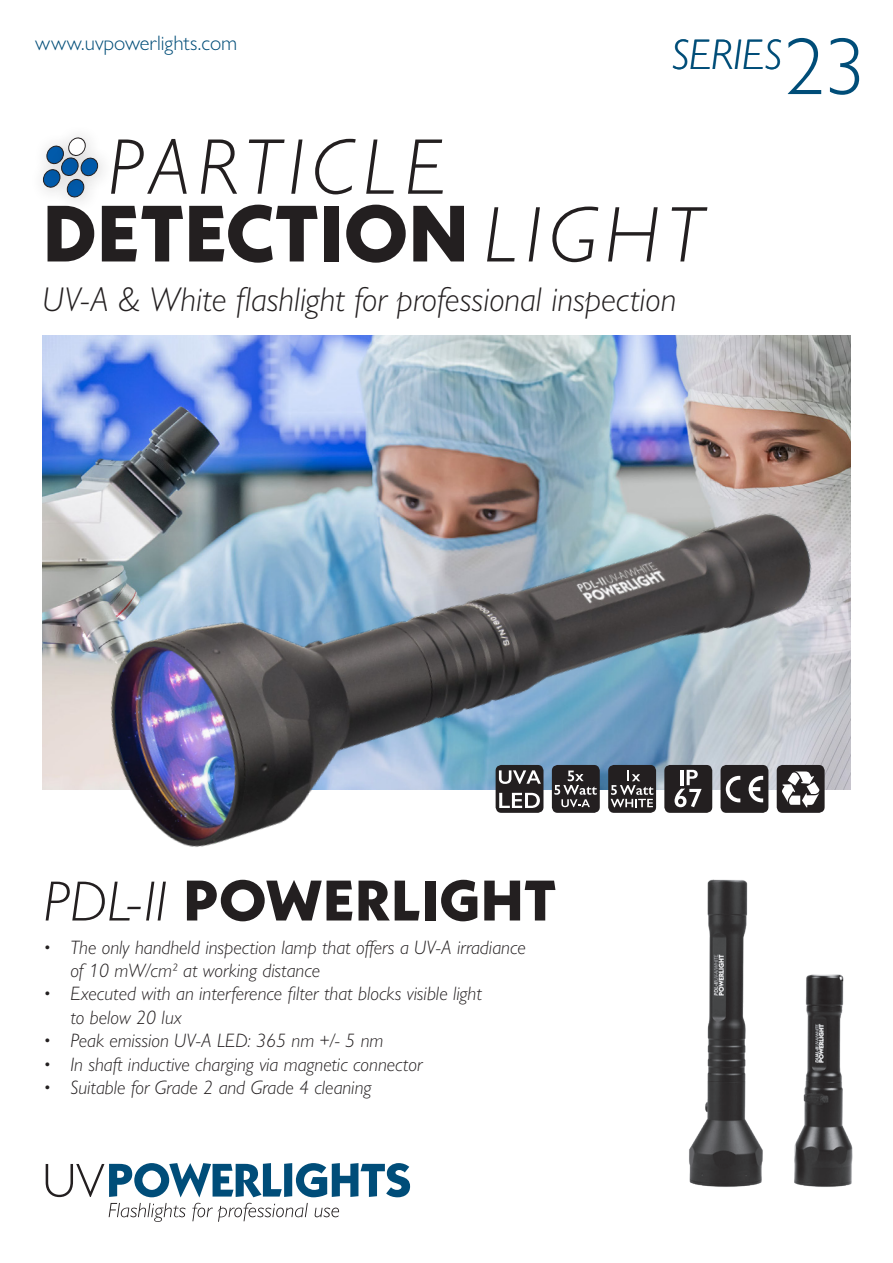
<style>
.page{position:relative;width:893px;height:1263px;background:#fff}
.page>*{position:absolute;margin:0;border:0;box-sizing:border-box;transform-origin:0 0}
.t1{font:300 81.15px "Gill Sans Nova";color:#004d78}
.t2{font:800 79.5px "Neue Kabel";letter-spacing:.01em;color:#231f20}
.t3{font:italic 300 79.5px "Gill Sans Nova";letter-spacing:.1em;color:#231f20}
.t4{font:800 57px "Neue Kabel";letter-spacing:.01em;color:#231f20}
.Basisalinea{font:italic 300 43.05px "Gill Sans Nova";letter-spacing:.01em;color:#004d78}
.t5{font:italic 300 34.5px "Gill Sans Nova";color:#231f20}
.t6{font:300 21px "Gill Sans Nova";color:#004d78}
.t7{font:italic 300 19.5px/23.4px "Gill Sans Nova";color:#231f20}
.s1{font-family:"Gill Sans Nova";font-weight:300;font-style:italic}
</style>
<div class="page">
<img style="left:689px;top:883px;width:164px;height:304px">
<img style="left:43px;top:336px;width:807px;height:454px">
<svg style="left:43px;top:136px;width:55px;height:62px"></svg>
<svg style="left:109px;top:1203px;width:76px;height:19px"></svg>
<svg style="left:192px;top:1203px;width:116px;height:19px"></svg>
<svg style="left:315px;top:1207px;width:24px;height:10px"></svg>
<svg style="left:46px;top:1163px;width:364px;height:34px"></svg>
<img style="left:57px;top:471px;width:794px;height:412px">
<div style="left:496px;top:765px;width:47px;height:48px;background:#231f20;border-radius:6px"></div>
<div style="left:720px;top:765px;width:48px;height:48px;background:#231f20;border-radius:6px"></div>
<div style="left:777px;top:765px;width:48px;height:48px;background:#231f20;border-radius:6px"></div>
<div style="left:664px;top:765px;width:48px;height:48px;background:#231f20;border-radius:6px"></div>
<div style="left:608px;top:765px;width:48px;height:48px;background:#231f20;border-radius:6px"></div>
<svg style="left:499px;top:770px;width:42px;height:14px"></svg>
<svg style="left:499px;top:793px;width:41px;height:15px"></svg>
<svg style="left:675px;top:770px;width:27px;height:37px"></svg>
<svg style="left:726px;top:776px;width:14px;height:26px"></svg>
<svg style="left:749px;top:776px;width:14px;height:26px"></svg>
<svg style="left:782px;top:771px;width:37px;height:36px"></svg>
<div style="left:552px;top:765px;width:48px;height:48px;background:#231f20;border-radius:6px"></div>
<svg style="left:611px;top:771px;width:42px;height:36px"></svg>
<svg style="left:554px;top:770px;width:43px;height:37px"></svg>
<p class="t6" style="left:35px;top:30px;width:204px">www.uvpowerlights.com</p>
<p class="t1" style="left:783px;top:17px;width:83px">23</p>
<p class="Basisalinea" style="left:672px;top:28px;width:112px">SERIES</p>
<p class="t3" style="left:108px;top:118px;width:338px">PARTICLE</p>
<p class="t2" style="left:43px;top:183px;width:662px">DETECTION <span class="s1">LIGHT</span></p>
<p class="t5" style="left:43px;top:278px;width:635px">UV-A &amp; White flashlight for professional inspection</p>
<p class="t4" style="left:43px;top:864px;width:514px"><span class="s1">PDL-II</span> POWERLIGHT</p>
<p class="t7" style="left:70px;top:935px;width:457px;text-indent:-27px">• The only handheld inspection lamp that offers a UV-A irradiance of 10 mW/cm2 at working distance</p>
<p class="t7" style="left:70px;top:982px;width:413px;text-indent:-27px">• Executed with an interference filter that blocks visible light to below 20 lux</p>
<p class="t7" style="left:43px;top:1029px;width:341px">• Peak emission UV-A LED: 365 nm +/- 5 nm</p>
<p class="t7" style="left:43px;top:1052px;width:381px">• In shaft inductive charging via magnetic connector</p>
<p class="t7" style="left:43px;top:1075px;width:330px">• Suitable for Grade 2 and Grade 4 cleaning</p>
</div>
